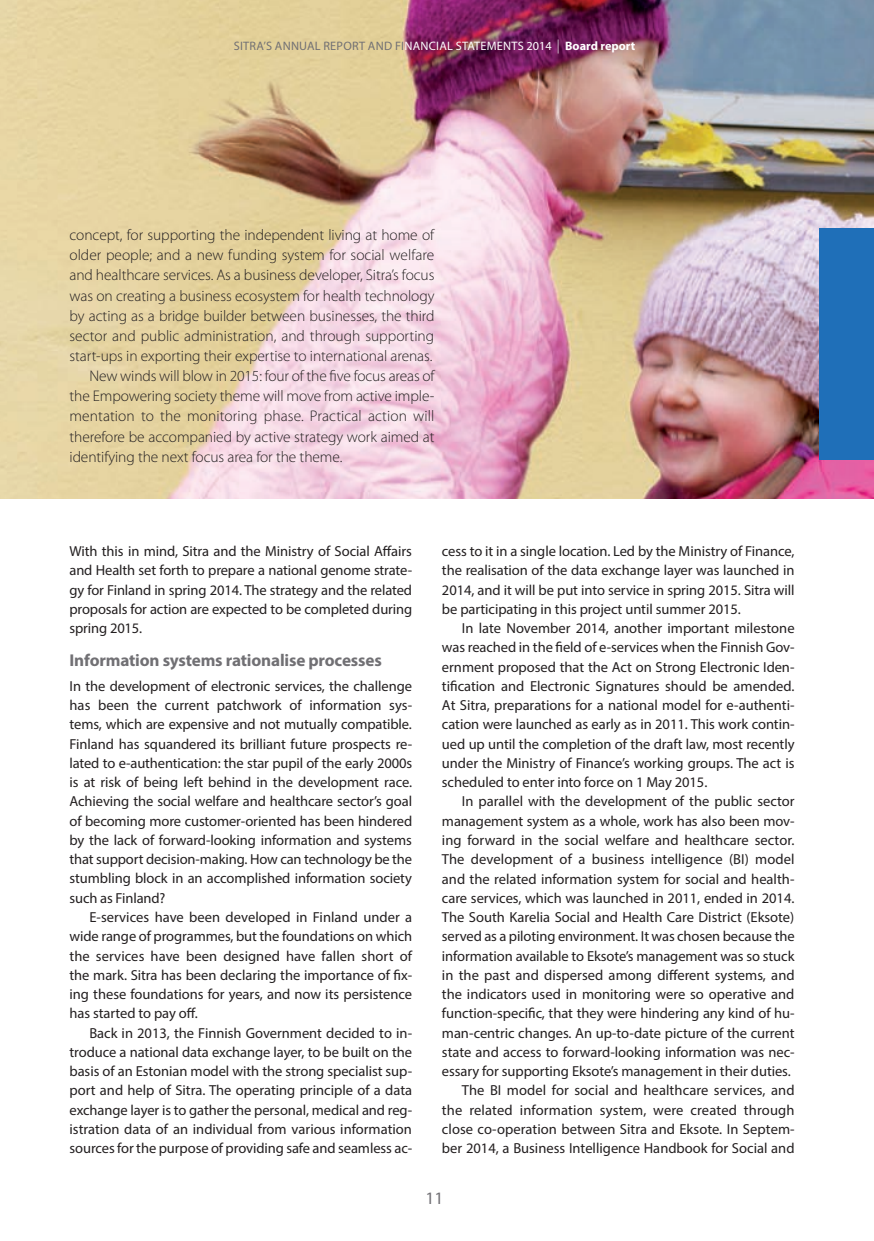
<style>
.page{position:relative;width:874px;height:1241px;background:#fff}
.page>*{position:absolute;margin:0;border:0;box-sizing:border-box;transform-origin:0 0}
.t1{font:17.5px "Myriad Pro";color:#717074}
.t2{font:700 17.15px "Myriad Pro";letter-spacing:-.01em;color:#717074}
.t3{font:300 15.4px "Myriad Pro";letter-spacing:-.005em;color:#231f20}
.t4{font:14.53px/19.2px "Myriad Pro";letter-spacing:-.005em;color:#231f20;text-align:justify}
.t5{font:12.25px "Myriad Pro";letter-spacing:.02em;color:#717074}
.s1{color:#fff}
.s2{font-weight:300;font-size:14px;color:#fff}
.s3{font-weight:700;color:#fff}
</style>
<div class="page">
<img style="left:0;top:0;width:873px;height:498px">
<div style="left:819px;top:228px;width:54px;height:231px;background:#1f6fb8"></div>
<p class="t5" style="left:234px;top:38px;width:403px">SITRA’S ANNUAL REPORT AND FI<span class="s1">NANCIAL STATEMENTS 2014</span> <span class="s2">|</span> <span class="s3">Board report</span></p>
<p class="t3" style="left:69px;top:226px;width:366px">concept, for supporting the independent living at home of</p>
<p class="t3" style="left:69px;top:246px;width:366px">older people; and a new funding system for social welfare</p>
<p class="t3" style="left:69px;top:266px;width:366px">and healthcare services. As a business developer, Sitra’s focus</p>
<p class="t3" style="left:69px;top:286px;width:366px">was on creating a business ecosystem for health technology</p>
<p class="t3" style="left:69px;top:306px;width:366px">by acting as a bridge builder between businesses, the third</p>
<p class="t3" style="left:69px;top:326px;width:366px">sector and public administration, and through supporting</p>
<p class="t3" style="left:69px;top:346px;width:364px">start-ups in exporting their expertise to international arenas.</p>
<p class="t3" style="left:89px;top:366px;width:346px">New winds will blow in 2015: four of the five focus areas of</p>
<p class="t3" style="left:69px;top:387px;width:366px">the Empowering society theme will move from active imple-</p>
<p class="t3" style="left:69px;top:407px;width:366px">mentation to the monitoring phase. Practical action will</p>
<p class="t3" style="left:69px;top:427px;width:366px">therefore be accompanied by active strategy work aimed at</p>
<p class="t3" style="left:69px;top:447px;width:274px">identifying the next focus area for the theme.</p>
<p class="t4" style="left:69px;top:541px;width:344px">With this in mind, Sitra and the Ministry of Social Affairs and Health set forth to prepare a national genome strate&shy;gy for Finland in spring 2014. The strategy and the related proposals for action are expected to be completed during spring 2015.</p>
<p class="t2" style="left:69px;top:649px;width:313px">Information systems rationalise processes</p>
<p class="t4" style="left:69px;top:676px;width:344px">In the development of electronic services, the challenge has been the current patchwork of information sys&shy;tems, which are expensive and not mutually compatible.<br>Finland has squandered its brilliant future prospects re&shy;lated to e-authentication: the star pupil of the early 2000s is at risk of being left behind in the development race.<br>Achieving the social welfare and healthcare sector’s goal of becoming more customer-oriented has been hindered by the lack of forward-looking information and systems that support decision-making. How can technology be the stumbling block in an accomplished information society such as Finland?</p>
<p class="t4" style="left:69px;top:907px;width:344px;text-indent:20px">E-services have been developed in Finland under a wide range of programmes, but the foundations on which the services have been designed have fallen short of the mark. Sitra has been declaring the importance of fix&shy;ing these foundations for years, and now its persistence has started to pay off.</p>
<p class="t4" style="left:69px;top:1022px;width:344px;text-indent:20px">Back in 2013, the Finnish Government decided to in&shy;troduce a national data exchange layer, to be built on the basis of an Estonian model with the strong specialist sup&shy;port and help of Sitra. The operating principle of a data exchange layer is to gather the personal, medical and reg&shy;istration data of an individual from various information sources for the purpose of providing safe and seamless ac-</p>
<p class="t4" style="left:441px;top:541px;width:354px">cess to it in a single location. Led by the Ministry of Finance, the realisation of the data exchange layer was launched in 2014, and it will be put into service in spring 2015. Sitra will be participating in this project until summer 2015.</p>
<p class="t4" style="left:441px;top:618px;width:354px;text-indent:20px">In late November 2014, another important milestone was reached in the field of e-services when the Finnish Gov&shy;ernment proposed that the Act on Strong Electronic Iden&shy;tification and Electronic Signatures should be amended.<br>At Sitra, preparations for a national model for e-authenti&shy;cation were launched as early as in 2011. This work contin&shy;ued up until the completion of the draft law, most recently under the Ministry of Finance’s working groups. The act is scheduled to enter into force on 1 May 2015.</p>
<p class="t4" style="left:441px;top:791px;width:354px;text-align:right">In parallel with the development of the public sector management system as a whole, work has also been mov&shy;ing forward in the social welfare and healthcare sector.<br>The development of a business intelligence (BI) model and the related information system for social and health&shy;care services, which was launched in 2011, ended in 2014.<br>The South Karelia Social and Health Care District (Eksote) served as a piloting environment. It was chosen because the information available to Eksote’s management was so stuck in the past and dispersed among different systems, and the indicators used in monitoring were so operative and function-specific, that they were hindering any kind of hu&shy;man-centric changes. An up-to-date picture of the current state and access to forward-looking information was nec&shy;essary for supporting Eksote’s management in their duties.<br>The BI model for social and healthcare services, and the related information system, were created through close co-operation between Sitra and Eksote. In Septem&shy;ber 2014, a Business Intelligence Handbook for Social and</p>
<p class="t1" style="left:425px;top:1187px;width:19px">11</p>
</div>
